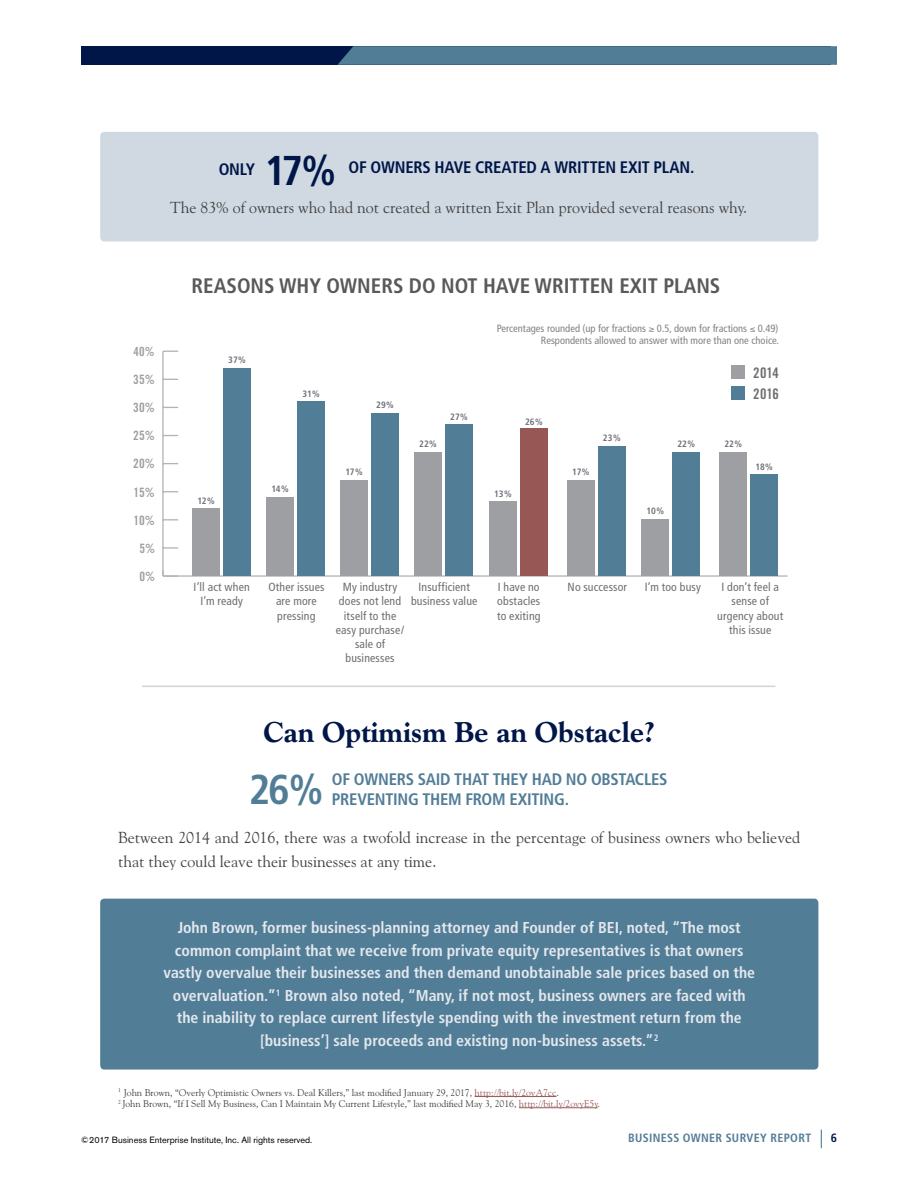
<style>
.page{position:relative;width:918px;height:1188px;background:#fff}
.page>*{position:absolute;margin:0;border:0;box-sizing:border-box;transform-origin:0 0}
.t1{font:700 condensed 41.7px "Frutiger";color:#527d97}
.t2{font:700 condensed 41.7px "Frutiger";color:#001648}
.t3{font:800 28.5px "Goudy Old Style BT";color:#001648}
.t4{font:700 condensed 21px "Frutiger";color:#58595b}
.t5{font:700 condensed 16.65px/20px "Frutiger";letter-spacing:-.015em;color:#527d97}
.t6{font:700 condensed 16.65px "Frutiger";letter-spacing:-.015em;color:#001648}
.t7{font:16.05px/24px "Goudy Old Style BT";color:#414042}
.t8{font:700 condensed 15.75px/22.5px "Frutiger";color:#e4e8ed;text-align:center}
.t9{font:14.55px/20.9px "Trade Gothic Bold Cond Twenty";color:#6d6e71}
.t10{font:12.9px "Trade Gothic Bold Cond Twenty";color:#9d9fa2}
.t11{font:12.6px "Trade Gothic Bold Cond Twenty";color:#9d9fa2}
.t12{font:700 condensed 12px "Frutiger";letter-spacing:.03em;color:#527d97}
.t13{font:700 condensed 12px "Frutiger";color:#001648}
.t14{font:condensed 11.85px/14.2px "Frutiger";letter-spacing:.015em;color:#6d6e71;text-align:center}
.t15{font:condensed 10.5px/12px "Frutiger";color:#808285;text-align:right}
.t16{font:9.75px/11.2px "Goudy Old Style BT";color:#414042}
.t17{font:700 condensed 9.15px "Frutiger";color:#6d6f78}
.t18{font:9px "Akzidenz Grotesk BE";color:#000}
.s1{color:#975855}
</style>
<div class="page">
<hr style="left:163px;top:575px;width:625px;height:2px;background:#b1b4b6">
<hr style="left:162px;top:351px;width:2px;height:225px;background:#b1b4b6">
<svg style="left:162px;top:570px;width:16px;height:6px"></svg>
<svg style="left:164px;top:547px;width:14px;height:2px"></svg>
<svg style="left:164px;top:519px;width:14px;height:1px"></svg>
<svg style="left:164px;top:491px;width:14px;height:1px"></svg>
<svg style="left:164px;top:463px;width:14px;height:1px"></svg>
<svg style="left:164px;top:435px;width:14px;height:1px"></svg>
<svg style="left:164px;top:407px;width:14px;height:1px"></svg>
<svg style="left:164px;top:379px;width:14px;height:1px"></svg>
<svg style="left:164px;top:351px;width:14px;height:1px"></svg>
<div style="left:750px;top:475px;width:28px;height:101px;background:#527d97"></div>
<div style="left:719px;top:452px;width:28px;height:124px;background:#9d9fa2"></div>
<div style="left:673px;top:452px;width:27px;height:124px;background:#527d97"></div>
<div style="left:642px;top:520px;width:27px;height:56px;background:#9d9fa2"></div>
<div style="left:598px;top:447px;width:28px;height:129px;background:#527d97"></div>
<div style="left:567px;top:480px;width:28px;height:96px;background:#9d9fa2"></div>
<div style="left:445px;top:424px;width:28px;height:152px;background:#527d97"></div>
<div style="left:414px;top:452px;width:28px;height:124px;background:#9d9fa2"></div>
<div style="left:371px;top:413px;width:28px;height:163px;background:#527d97"></div>
<div style="left:340px;top:480px;width:28px;height:96px;background:#9d9fa2"></div>
<div style="left:297px;top:402px;width:28px;height:174px;background:#527d97"></div>
<div style="left:266px;top:497px;width:28px;height:79px;background:#9d9fa2"></div>
<div style="left:223px;top:368px;width:28px;height:208px;background:#527d97"></div>
<div style="left:192px;top:509px;width:28px;height:67px;background:#9d9fa2"></div>
<div style="left:520px;top:428px;width:28px;height:148px;background:#975855"></div>
<div style="left:489px;top:501px;width:28px;height:75px;background:#9d9fa2"></div>
<hr style="left:142px;top:686px;width:633px;height:1px;background:#d1d3d4">
<div style="left:731px;top:366px;width:13px;height:13px;background:#9d9fa2"></div>
<div style="left:731px;top:387px;width:13px;height:13px;background:#527d97"></div>
<hr style="left:475px;top:1096px;width:81px;height:1px;background:#975855">
<hr style="left:519px;top:1108px;width:79px;height:1px;background:#975855">
<div style="left:100px;top:899px;width:718px;height:171px;background:#527d97;border-radius:4px"></div>
<svg style="left:821px;top:1130px;width:1px;height:18px"></svg>
<div style="left:81px;top:46px;width:750px;height:19px;background:#001648"></div>
<svg style="left:338px;top:46px;width:499px;height:19px;background:#4f7994"></svg>
<div style="left:100px;top:132px;width:718px;height:109px;background:#d0d9e2;border-radius:4px"></div>
<p class="t6" style="left:219px;top:160px;width:38px">ONLY</p>
<h1 class="t2" style="left:265px;top:145px;width:73px">17%</h1>
<p class="t6" style="left:349px;top:158px;width:347px">OF OWNERS HAVE CREATED A WRITTEN EXIT PLAN.</p>
<p class="t7" style="left:170px;top:195px;width:579px">The 83% of owners who had not created a written Exit Plan provided several reasons why.</p>
<p class="t11" style="left:134px;top:344px;width:23px">40%</p>
<p class="t10" style="left:133px;top:372px;width:23px">35%</p>
<p class="t10" style="left:133px;top:400px;width:23px">30%</p>
<p class="t10" style="left:133px;top:428px;width:23px">25%</p>
<p class="t10" style="left:133px;top:456px;width:23px">20%</p>
<p class="t10" style="left:133px;top:484px;width:23px">15%</p>
<p class="t10" style="left:133px;top:512px;width:23px">10%</p>
<p class="t10" style="left:139px;top:540px;width:17px">5%</p>
<p class="t10" style="left:139px;top:568px;width:17px">0%</p>
<h3 class="t4" style="left:192px;top:274px;width:530px">REASONS WHY OWNERS DO NOT HAVE WRITTEN EXIT PLANS</h3>
<p class="t17" style="left:228px;top:354px;width:19px">37%</p>
<p class="t17" style="left:302px;top:388px;width:19px">31%</p>
<p class="t17" style="left:197px;top:495px;width:19px">12%</p>
<p class="t17" style="left:271px;top:484px;width:19px">14%</p>
<p class="t17" style="left:376px;top:400px;width:19px">29%</p>
<p class="t17" style="left:346px;top:467px;width:19px">17%</p>
<p class="t17" style="left:419px;top:438px;width:19px">22%</p>
<p class="t17" style="left:450px;top:411px;width:19px">27%</p>
<p class="t15" style="left:497px;top:323px;width:284px">Percentages rounded (up for fractions ≥ 0.5, down for fractions ≤ 0.49)<br>Respondents allowed to answer with more than one choice.</p>
<p class="t9" style="left:753px;top:362px;width:27px">2014<br>2016</p>
<p class="t17" style="left:525px;top:416px;width:19px">26%</p>
<p class="t17" style="left:494px;top:488px;width:19px">13%</p>
<p class="t17" style="left:572px;top:467px;width:19px">17%</p>
<p class="t17" style="left:603px;top:433px;width:19px">23%</p>
<p class="t17" style="left:677px;top:438px;width:19px">22%</p>
<p class="t17" style="left:724px;top:438px;width:19px">22%</p>
<p class="t17" style="left:755px;top:461px;width:19px">18%</p>
<p class="t17" style="left:646px;top:506px;width:19px">10%</p>
<p class="t14" style="left:194px;top:580px;width:58px">I’ll act when<br>I’m ready</p>
<p class="t14" style="left:268px;top:580px;width:58px">Other issues are more pressing</p>
<p class="t14" style="left:336px;top:580px;width:70px">My industry does not lend itself to the easy purchase/ sale of businesses</p>
<p class="t14" style="left:411px;top:580px;width:68px">Insufficient business value</p>
<p class="t14" style="left:568px;top:580px;width:61px">No successor</p>
<p class="t14" style="left:645px;top:580px;width:58px">I’m too busy</p>
<p class="t14" style="left:717px;top:580px;width:68px">I don’t feel a sense of urgency about this issue</p>
<p class="t14" style="left:497px;top:580px;width:45px;text-align:justify">I have no obstacles to exiting</p>
<h2 class="t3" style="left:264px;top:715px;width:393px">Can Optimism Be an Obstacle?</h2>
<h1 class="t1" style="left:249px;top:765px;width:76px">26%</h1>
<p class="t5" style="left:332px;top:770px;width:337px">OF OWNERS SAID THAT THEY HAD NO OBSTACLES<br>PREVENTING THEM FROM EXITING.</p>
<p class="t7" style="left:118px;top:825px;width:684px">Between 2014 and 2016, there was a twofold increase in the percentage of business owners who believed that they could leave their businesses at any time.</p>
<p class="t8" style="left:163px;top:917px;width:593px">John Brown, former business-planning attorney and Founder of BEI, noted, “The most common complaint that we receive from private equity representatives is that owners vastly overvalue their businesses and then demand unobtainable sale prices based on the overvaluation.”<sup>1</sup> Brown also noted, “Many, if not most, business owners are faced with the inability to replace current lifestyle spending with the investment return from the [business’] sale proceeds and existing non-business assets.”<sup>2</sup></p>
<p class="t16" style="left:118px;top:1086px;width:483px"><sup>1</sup> John Brown, “Overly Optimistic Owners vs. Deal Killers,” last modified January 29, 2017, <span class="s1">http://bit.ly/2ovA7cc</span>.<br><sup>2</sup> John Brown, “If I Sell My Business, Can I Maintain My Current Lifestyle,” last modified May 3, 2016, <span class="s1">http://bit.ly/2ovyE5y</span>.</p>
<p class="t18" style="left:81px;top:1135px;width:233px">©2017 Business Enterprise Institute, Inc. All rights reserved.</p>
<p class="t12" style="left:628px;top:1131px;width:185px">BUSINESS OWNER SURVEY REPORT</p>
<p class="t13" style="left:831px;top:1131px;width:8px">6</p>
</div>
